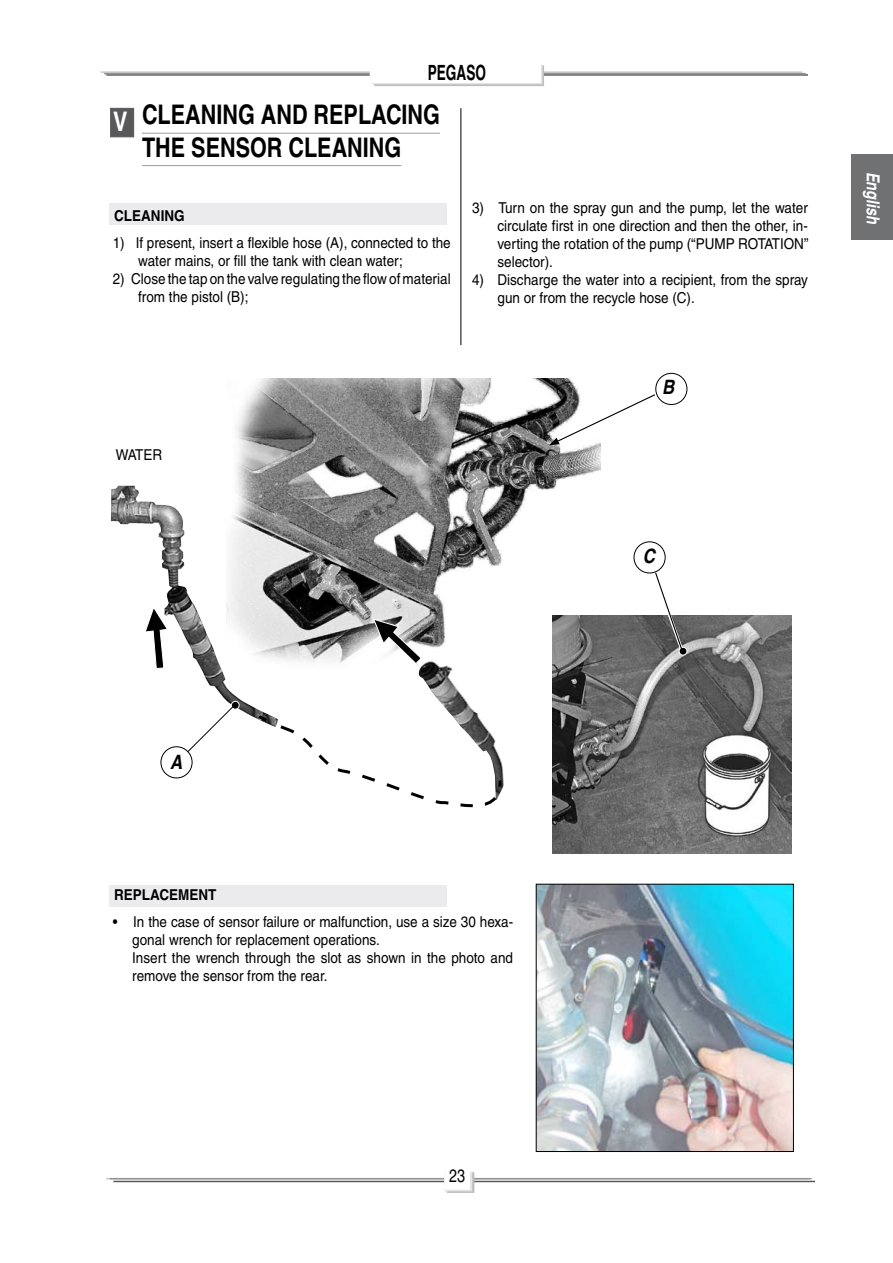
<style>
.page{position:relative;width:893px;height:1263px;background:#fff}
.page>*{position:absolute;margin:0;border:0;box-sizing:border-box;transform-origin:0 0}
.t1{font:700 27px/32.4px "Helvetica";color:#000;scale:.8 1}
.t2{font:700 27px "Helvetica";color:#fff;scale:.8 1}
.t3{font:700 21px "Helvetica";color:#000;scale:.65 1}
.t4{font:italic 700 19.8px "Helvetica";color:#000;scale:.85 1}
.t5{font:italic 700 18px "Helvetica";color:#fff;scale:.8 1}
.t6{font:18px "Helvetica";color:#000;scale:.8 1}
.t7{font:15px/18px "Helvetica";color:#000;scale:.9 1}
.t8{font:700 15px "Helvetica";color:#000;scale:.9 1}
</style>
<div class="page">
<hr style="left:106px;top:74px;width:702px;height:2px;background:#58585a">
<hr style="left:101px;top:71px;width:701px;height:2px;background:#c5c6c8">
<hr style="left:104px;top:73px;width:702px;height:1px;background:#929395">
<hr style="left:113px;top:1181px;width:702px;height:1px;background:#58585a">
<hr style="left:106px;top:1178px;width:702px;height:1px;background:#c5c6c8">
<hr style="left:110px;top:1178px;width:702px;height:1px;background:#929395">
<div style="left:447px;top:1172px;width:27px;height:21px;background:#cacbcd"></div>
<div style="left:444px;top:1172px;width:28px;height:19px;background:#e3e4e5"></div>
<div style="left:444px;top:1170px;width:26px;height:20px;background:#fff"></div>
<div style="left:374px;top:65px;width:170px;height:21px;background:#c8c9ca"></div>
<div style="left:372px;top:65px;width:170px;height:19px;background:#e3e4e5"></div>
<div style="left:370px;top:64px;width:171px;height:19px;background:#fff"></div>
<div style="left:851px;top:155px;width:42px;height:85px;background:#707173"></div>
<img style="left:538px;top:886px;width:254px;height:264px">
<div style="left:536px;top:884px;width:258px;height:268px;border:1px solid #000"></div>
<img style="left:236px;top:379px;width:364px;height:292px">
<img style="left:553px;top:616px;width:238px;height:237px">
<img style="left:111px;top:486px;width:167px;height:233px">
<div style="left:110px;top:203px;width:336px;height:22px;background:#ebebed"></div>
<div style="left:110px;top:108px;width:24px;height:29px;background:#58585a;border:1px solid #58585a"></div>
<hr style="left:461px;top:108px;width:1px;height:237px;background:#000">
<svg style="left:548px;top:393px;width:108px;height:55px"></svg>
<div style="left:655px;top:373px;width:32px;height:32px;border:1px solid #000;border-radius:50%"></div>
<div style="left:110px;top:885px;width:336px;height:21px;background:#ebebed"></div>
<svg style="left:632px;top:541px;width:56px;height:115px"></svg>
<div style="left:231px;top:701px;width:9px;height:8px;border:1px solid #fff;border-radius:50%"></div>
<svg style="left:182px;top:702px;width:56px;height:56px"></svg>
<div style="left:161px;top:747px;width:31px;height:31px;background:#fff;border-radius:50%"></div>
<div style="left:161px;top:746px;width:31px;height:32px;border:1px solid #000;border-radius:50%"></div>
<hr style="left:142px;top:133px;width:298px;height:1px;background:#9c9d9f">
<hr style="left:142px;top:165px;width:259px;height:1px;background:#9c9d9f">
<img style="left:418px;top:661px;width:86px;height:126px">
<svg style="left:256px;top:713px;width:247px;height:94px"></svg>
<svg style="left:372px;top:618px;width:50px;height:49px"></svg>
<svg style="left:144px;top:606px;width:25px;height:67px"></svg>
<h1 class="t2" style="left:113px;top:105px;width:20px">V</h1>
<h2 class="t3" style="left:428px;top:60px;width:91px">PEGASO</h2>
<h1 class="t1" style="left:142px;top:98px;width:374px">CLEANING AND REPLACING<br>THE SENSOR CLEANING</h1>
<p class="t8" style="left:114px;top:207px;width:80px">CLEANING</p>
<p class="t7" style="left:138px;top:234px;width:349px;text-indent:-26px">1) If present, insert a flexible hose (A), connected to the water mains, or fill the tank with clean water;</p>
<p class="t7" style="left:138px;top:270px;width:349px;text-indent:-26px">2) Close the tap on the valve regulating the flow of material from the pistol (B);</p>
<p class="t7" style="left:497px;top:199px;width:347px;text-align:justify;text-indent:-26px">3) Turn on the spray gun and the pump, let the water circulate first in one direction and then the other, in&shy;verting the rotation of the pump (“PUMP ROTATION” selector).</p>
<p class="t7" style="left:497px;top:271px;width:346px;text-indent:-26px">4) Discharge the water into a recipient, from the spray gun or from the recycle hose (C).</p>
<p class="t7" style="left:116px;top:445px;width:53px">WATER</p>
<h3 class="t4" style="left:662px;top:374px;width:16px">B</h3>
<h3 class="t4" style="left:643px;top:544px;width:16px">C</h3>
<p class="t5" style="left:884px;top:172px;width:67px;rotate:90deg">English</p>
<h3 class="t4" style="left:170px;top:750px;width:16px">A</h3>
<p class="t8" style="left:114px;top:886px;width:115px">REPLACEMENT</p>
<p class="t7" style="left:132px;top:913px;width:425px;text-indent:-19px">• In the case of sensor failure or malfunction, use a size 30 hexa&shy;gonal wrench for replacement operations.<br>Insert the wrench through the slot as shown in the photo and remove the sensor from the rear.</p>
<p class="t6" style="left:449px;top:1165px;width:22px">23</p>
</div>
